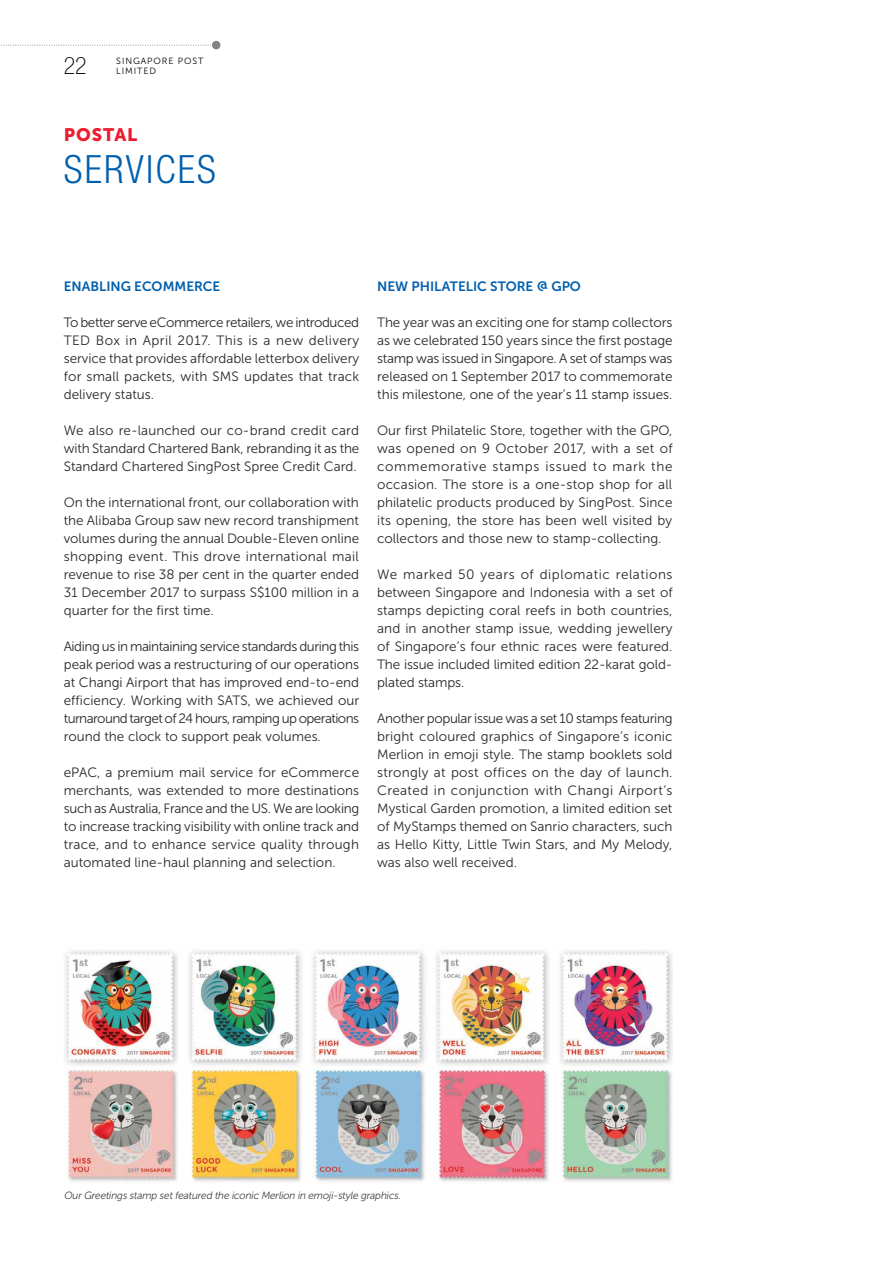
<style>
.page{position:relative;width:893px;height:1263px;background:#fff}
.page>*{position:absolute;margin:0;border:0;box-sizing:border-box;transform-origin:0 0}
.t1{font:300 condensed 39px "Helvetica Neue LT Std";letter-spacing:.055em;color:#005fae}
.t2{font:100 condensed 24px "Helvetica Neue LT Std";color:#000}
.t3{font:18px "Museo Sans 900";letter-spacing:.05em;color:#ed1c2e}
.t4{font:13.5px/18px "Museo Sans 300";color:#292829;text-align:justify}
.t5{font:13.5px "Museo Sans 700";color:#005fae}
.t6{font:italic 10.5px "Museo Sans 300";color:#414042}
.t7{font:9px "Museo Sans 300";letter-spacing:.1em;color:#000}
</style>
<div class="page">
<svg style="left:1px;top:45px;width:210px;height:1px"></svg>
<div style="left:212px;top:41px;width:8px;height:8px;background:#808285;border-radius:50%"></div>
<img style="left:65px;top:950px;width:607px;height:232px">
<h2 class="t2" style="left:64px;top:53px;width:25px">22</h2>
<p class="t7" style="left:116px;top:66px;width:41px">LIMITED</p>
<p class="t7" style="left:116px;top:56px;width:89px">SINGAPORE POST</p>
<h3 class="t3" style="left:64px;top:125px;width:75px">POSTAL</h3>
<h1 class="t1" style="left:64px;top:147px;width:154px">SERVICES</h1>
<p class="t5" style="left:64px;top:279px;width:158px">ENABLING ECOMMERCE</p>
<p class="t4" style="left:64px;top:313px;width:297px">To better serve eCommerce retailers, we introduced TED Box in April 2017. This is a new delivery service that provides affordable letterbox delivery for small packets, with SMS updates that track delivery status.</p>
<p class="t4" style="left:64px;top:421px;width:297px">We also re-launched our co-brand credit card with Standard Chartered Bank, rebranding it as the Standard Chartered SingPost Spree Credit Card.</p>
<p class="t4" style="left:64px;top:493px;width:297px">On the international front, our collaboration with the Alibaba Group saw new record transhipment volumes during the annual Double-Eleven online shopping event. This drove international mail revenue to rise 38 per cent in the quarter ended 31 December 2017 to surpass S$100 million in a quarter for the first time.</p>
<p class="t4" style="left:64px;top:637px;width:297px">Aiding us in maintaining service standards during this peak period was a restructuring of our operations at Changi Airport that has improved end-to-end efficiency. Working with SATS, we achieved our turnaround target of 24 hours, ramping up operations round the clock to support peak volumes.</p>
<p class="t4" style="left:64px;top:763px;width:297px">ePAC, a premium mail service for eCommerce merchants, was extended to more destinations such as Australia, France and the US. We are looking to increase tracking visibility with online track and trace, and to enhance service quality through automated line-haul planning and selection.</p>
<p class="t5" style="left:377px;top:279px;width:205px">NEW PHILATELIC STORE @ GPO</p>
<p class="t4" style="left:377px;top:313px;width:297px">The year was an exciting one for stamp collectors as we celebrated 150 years since the first postage stamp was issued in Singapore. A set of stamps was released on 1 September 2017 to commemorate this milestone, one of the year’s 11 stamp issues.</p>
<p class="t4" style="left:377px;top:421px;width:297px">Our first Philatelic Store, together with the GPO, was opened on 9 October 2017, with a set of commemorative stamps issued to mark the occasion. The store is a one-stop shop for all philatelic products produced by SingPost. Since its opening, the store has been well visited by collectors and those new to stamp-collecting.</p>
<p class="t4" style="left:377px;top:565px;width:297px">We marked 50 years of diplomatic relations between Singapore and Indonesia with a set of stamps depicting coral reefs in both countries, and in another stamp issue, wedding jewellery of Singapore’s four ethnic races were featured.<br>The issue included limited edition 22-karat gold&shy;plated stamps.</p>
<p class="t4" style="left:377px;top:709px;width:297px">Another popular issue was a set 10 stamps featuring bright coloured graphics of Singapore’s iconic Merlion in emoji style. The stamp booklets sold strongly at post offices on the day of launch.<br>Created in conjunction with Changi Airport’s Mystical Garden promotion, a limited edition set of MyStamps themed on Sanrio characters, such as Hello Kitty, Little Twin Stars, and My Melody, was also well received.</p>
<p class="t6" style="left:64px;top:1190px;width:340px">OurGreetings stamp setfeatured the iconic Merlion in emoj i-style graphics.</p>
</div>
